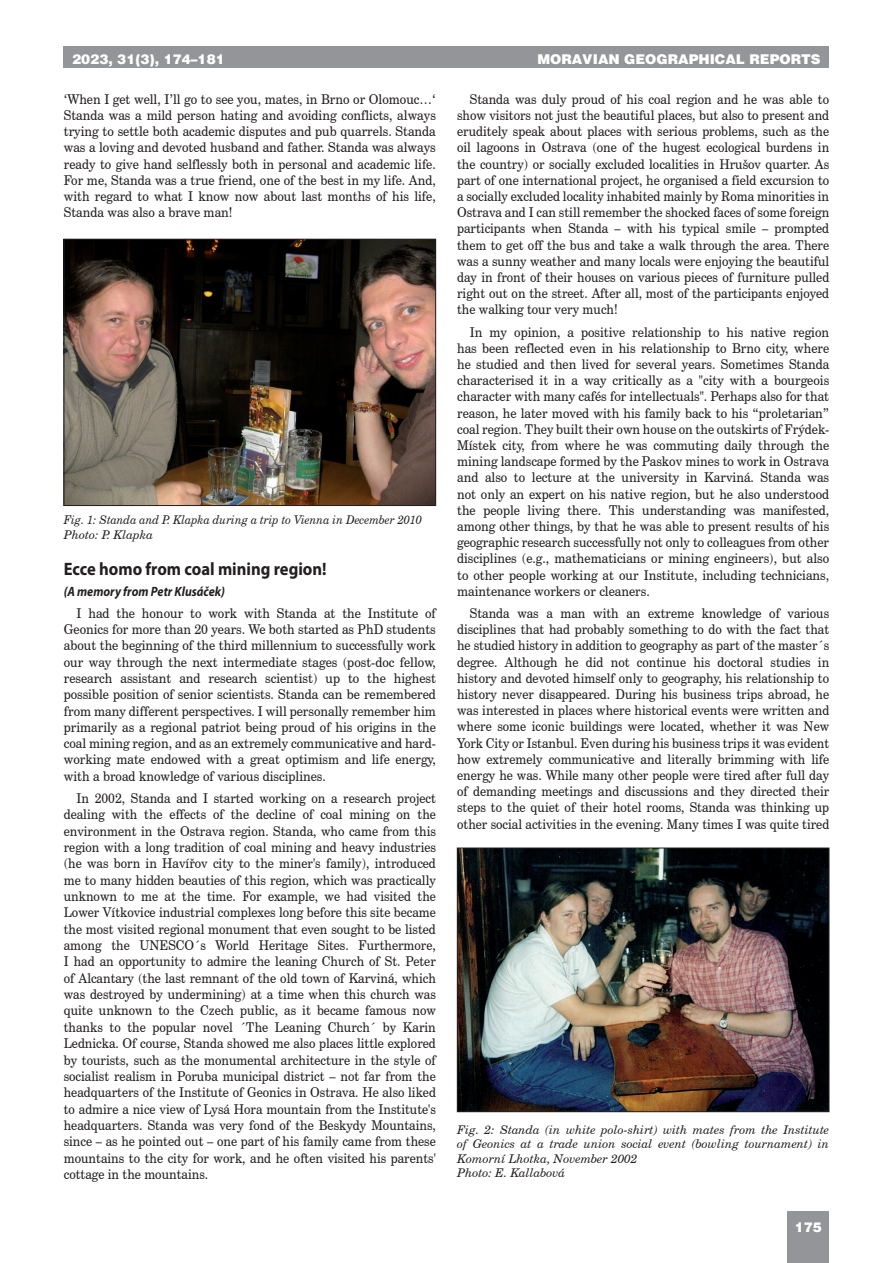
<style>
.page{position:relative;width:893px;height:1263px;background:#fff}
.page>*{position:absolute;margin:0;border:0;box-sizing:border-box;transform-origin:0 0}
.t1{font:700 18px "Myriad Pro";color:#231f20;scale:.92 1}
.t2{font:13.5px/16.2px "Century Schoolbook CE";color:#231f20;text-align:justify;scale:.92 1}
.t3{font:13.5px/16.2px "Century Schoolbook CE";color:#231f20;text-align:justify;scale:.93 1}
.t4{font:900 13.5px "Switzerland";color:#fff}
.t5{font:italic 700 13.5px "Myriad Pro";color:#231f20;scale:.9 1}
.t6{font:italic 12px/14.4px "Century Schoolbook CE";color:#231f20}
.t7{font:italic 12px/14.4px "Century Schoolbook CE";color:#231f20;scale:.93 1}
</style>
<div class="page">
<div style="left:64px;top:47px;width:765px;height:21px;background:#939598"></div>
<div style="left:787px;top:1212px;width:42px;height:51px;background:#939598"></div>
<img style="left:66px;top:241px;width:368px;height:263px">
<div style="left:64px;top:239px;width:372px;height:267px;border:1px solid #231f20"></div>
<img style="left:459px;top:850px;width:368px;height:260px">
<div style="left:457px;top:848px;width:372px;height:264px;border:1px solid #231f20"></div>
<p class="t4" style="left:72px;top:51px;width:154px">2023, 31(3), 174–181</p>
<p class="t4" style="left:537px;top:51px;width:285px">MORAVIAN GEOGRAPHICAL REPORTS</p>
<p class="t3" style="left:64px;top:91px;width:402px">‘When I get well, I’ll go to see you, mates, in Brno or Olomouc…‘ Standa was a mild person hating and avoiding conflicts, always trying to settle both academic disputes and pub quarrels. Standa was a loving and devoted husband and father. Standa was always ready to give hand selflessly both in personal and academic life.<br>For me, Standa was a true friend, one of the best in my life. And, with regard to what I know now about last months of his life, Standa was also a brave man!</p>
<p class="t2" style="left:457px;top:91px;width:406px;text-indent:13px">Standa was duly proud of his coal region and he was able to show visitors not just the beautiful places, but also to present and eruditely speak about places with serious problems, such as the oil lagoons in Ostrava (one of the hugest ecological burdens in the country) or socially excluded localities in Hrušov quarter. As part of one international project, he organised a field excursion to a socially excluded locality inhabited mainly by Roma minorities in Ostrava and I can still remember the shocked faces of some foreign participants when Standa – with his typical smile – prompted them to get off the bus and take a walk through the area. There was a sunny weather and many locals were enjoying the beautiful day in front of their houses on various pieces of furniture pulled right out on the street. After all, most of the participants enjoyed the walking tour very much!</p>
<p class="t3" style="left:457px;top:323px;width:402px;text-indent:13px">In my opinion, a positive relationship to his native region has been reflected even in his relationship to Brno city, where he studied and then lived for several years. Sometimes Standa characterised it in a way critically as a "city with a bourgeois character with many cafés for intellectuals". Perhaps also for that reason, he later moved with his family back to his “proletarian” coal region. They built their own house on the outskirts of Frýdek-Místek city, from where he was commuting daily through the mining landscape formed by the Paskov mines to work in Ostrava and also to lecture at the university in Karviná. Standa was not only an expert on his native region, but he also understood the people living there. This understanding was manifested, among other things, by that he was able to present results of his geographic research successfully not only to colleagues from other disciplines (e.g., mathematicians or mining engineers), but also to other people working at our Institute, including technicians, maintenance workers or cleaners.</p>
<p class="t2" style="left:457px;top:605px;width:406px;text-indent:13px">Standa was a man with an extreme knowledge of various disciplines that had probably something to do with the fact that he studied history in addition to geography as part of the master´s degree. Although he did not continue his doctoral studies in history and devoted himself only to geography, his relationship to history never disappeared. During his business trips abroad, he was interested in places where historical events were written and where some iconic buildings were located, whether it was New York City or Istanbul. Even during his business trips it was evident how extremely communicative and literally brimming with life energy he was. While many other people were tired after full day of demanding meetings and discussions and they directed their steps to the quiet of their hotel rooms, Standa was thinking up other social activities in the evening. Many times I was quite tired</p>
<p class="t7" style="left:64px;top:513px;width:387px">Fig. 1: Standa and P. Klapka during a trip to Vienna in December 2010<br>Photo: P. Klapka</p>
<h1 class="t1" style="left:64px;top:557px;width:287px">Ecce homo from coal mining region!</h1>
<p class="t5" style="left:64px;top:582px;width:181px">(A memory from Petr Klusáček)</p>
<p class="t3" style="left:64px;top:605px;width:402px;text-indent:13px">I had the honour to work with Standa at the Institute of Geonics for more than 20 years. We both started as PhD students about the beginning of the third millennium to successfully work our way through the next intermediate stages (post-doc fellow, research assistant and research scientist) up to the highest possible position of senior scientists. Standa can be remembered from many different perspectives. I will personally remember him primarily as a regional patriot being proud of his origins in the coal mining region, and as an extremely communicative and hard&shy;working mate endowed with a great optimism and life energy, with a broad knowledge of various disciplines.</p>
<p class="t2" style="left:64px;top:790px;width:406px;text-indent:13px">In 2002, Standa and I started working on a research project dealing with the effects of the decline of coal mining on the environment in the Ostrava region. Standa, who came from this region with a long tradition of coal mining and heavy industries (he was born in Havířov city to the miner's family), introduced me to many hidden beauties of this region, which was practically unknown to me at the time. For example, we had visited the Lower Vítkovice industrial complexes long before this site became the most visited regional monument that even sought to be listed among the UNESCO´s World Heritage Sites. Furthermore, I had an opportunity to admire the leaning Church of St. Peter of Alcantary (the last remnant of the old town of Karviná, which was destroyed by undermining) at a time when this church was quite unknown to the Czech public, as it became famous now thanks to the popular novel ´The Leaning Church´ by Karin Lednicka. Of course, Standa showed me also places little explored by tourists, such as the monumental architecture in the style of socialist realism in Poruba municipal district – not far from the headquarters of the Institute of Geonics in Ostrava. He also liked to admire a nice view of Lysá Hora mountain from the Institute's headquarters. Standa was very fond of the Beskydy Mountains, since – as he pointed out – one part of his family came from these mountains to the city for work, and he often visited his parents' cottage in the mountains.</p>
<p class="t6" style="left:457px;top:1122px;width:374px">Fig. 2: Standa (in white polo-shirt) with mates from the Institute of Geonics at a trade union social event (bowling tournament) in Komorní Lhotka, November 2002<br>Photo: E. Kallabová</p>
<p class="t4" style="left:795px;top:1219px;width:29px">175</p>
</div>
